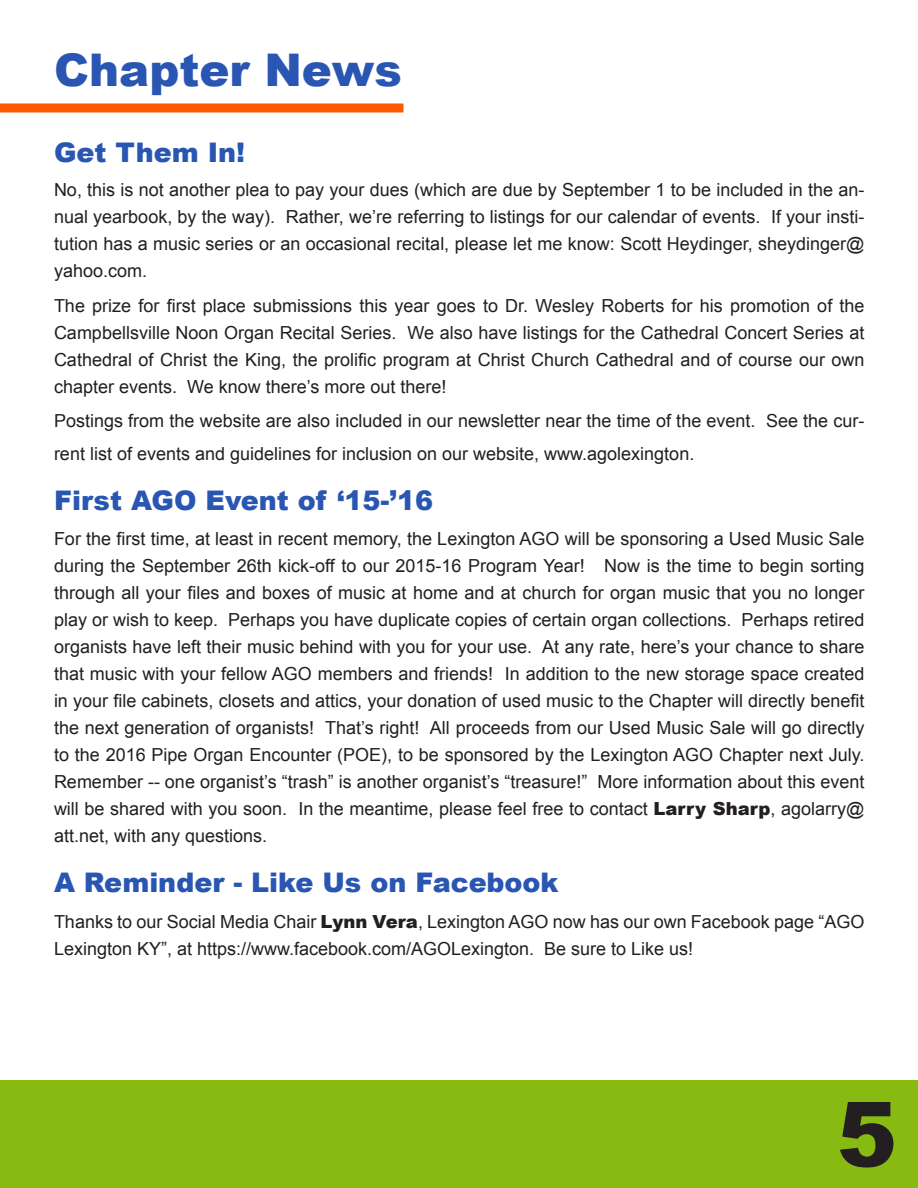
<style>
.page{position:relative;width:918px;height:1188px;background:#fff}
.page>*{position:absolute;margin:0;border:0;box-sizing:border-box;transform-origin:0 0}
.t1{font:900 90px "Arial";color:#231f20}
.t2{font:900 45px "Arial";color:#2956b2}
.t3{font:900 27px "Arial";color:#2956b2}
.t4{font:18px/27px "Arial";color:#231f20;text-align:justify}
.s1{font-weight:900}
</style>
<div class="page">
<div style="left:0;top:1080px;width:918px;height:108px;background:#87bb12"></div>
<div style="left:0;top:103px;width:404px;height:9px;background:#ff5900"></div>
<p class="t2" style="left:54px;top:37px;width:349px">Chapter News</p>
<p class="t3" style="left:54px;top:133px;width:193px">Get Them In!</p>
<p class="t4" style="left:54px;top:177px;width:812px">No, this is not another plea to pay your dues (which are due by September 1 to be included in the an&shy;nual yearbook, by the way). Rather, we’re referring to listings for our calendar of events. If your insti&shy;tution has a music series or an occasional recital, please let me know: Scott Heydinger, sheydinger@ yahoo.com.</p>
<p class="t4" style="left:54px;top:292px;width:812px">The prize for first place submissions this year goes to Dr. Wesley Roberts for his promotion of the Campbellsville Noon Organ Recital Series. We also have listings for the Cathedral Concert Series at Cathedral of Christ the King, the prolific program at Christ Church Cathedral and of course our own chapter events. We know there’s more out there!</p>
<p class="t4" style="left:54px;top:405px;width:812px;line-height:32.4px">Postings from the website are also included in our newsletter near the time of the event. See the cur&shy;rent list of events and guidelines for inclusion on our website, www.agolexington.</p>
<p class="t3" style="left:54px;top:481px;width:381px">First AGO Event of ‘15-’16</p>
<p class="t4" style="left:54px;top:525px;width:812px">For the first time, at least in recent memory, the Lexington AGO will be sponsoring a Used Music Sale during the September 26th kick-off to our 2015-16 Program Year! Now is the time to begin sorting through all your files and boxes of music at home and at church for organ music that you no longer play or wish to keep. Perhaps you have duplicate copies of certain organ collections. Perhaps retired organists have left their music behind with you for your use. At any rate, here’s your chance to share that music with your fellow AGO members and friends! In addition to the new storage space created in your file cabinets, closets and attics, your donation of used music to the Chapter will directly benefit the next generation of organists! That’s right! All proceeds from our Used Music Sale will go directly to the 2016 Pipe Organ Encounter (POE), to be sponsored by the Lexington AGO Chapter next July.<br>Remember -- one organist’s “trash” is another organist’s “treasure!” More information about this event will be shared with you soon. In the meantime, please feel free to contact <span class="s1">Larry Sharp</span>, agolarry@ att.net, with any questions.</p>
<p class="t3" style="left:54px;top:863px;width:506px">A Reminder - Like Us on Facebook</p>
<p class="t4" style="left:54px;top:908px;width:812px">Thanks to our Social Media Chair <span class="s1">Lynn Vera</span>, Lexington AGO now has our own Facebook page “AGO<br>Lexington KY”, at https://www.facebook.com/AGOLexington. Be sure to Like us!</p>
<p class="t1" style="left:837px;top:1069px;width:62px">5</p>
</div>
